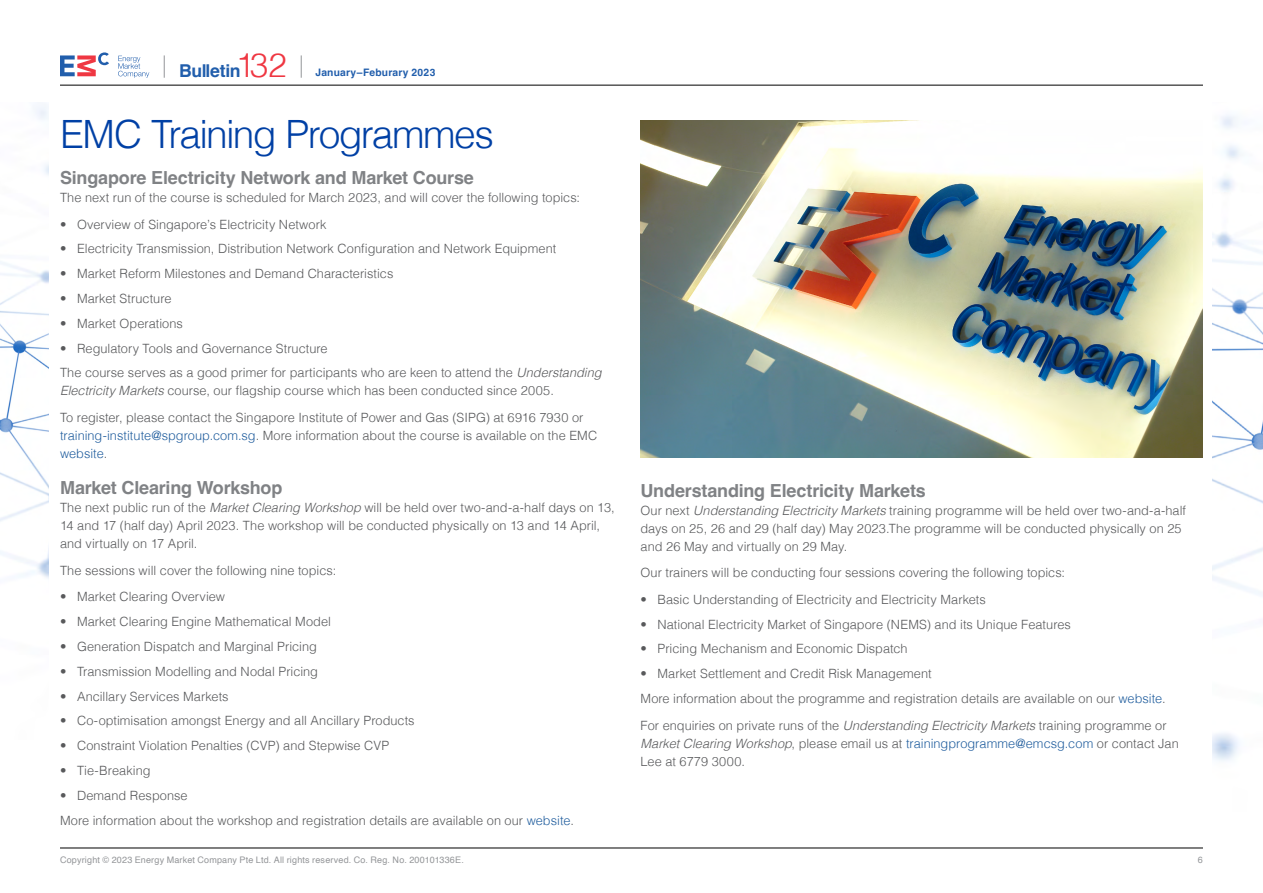
<style>
.page{position:relative;width:1263px;height:893px;background:#fff}
.page>*{position:absolute;margin:0;border:0;box-sizing:border-box;transform-origin:0 0}
.t1{font:300 39px "Helvetica";letter-spacing:-.045em;color:#0040a5}
.t2{font:700 18px "Helvetica";letter-spacing:-.01em;color:#808285}
.t3{font:700 17.7px "Helvetica";letter-spacing:-.025em;color:#215eac}
.t4{font:300 12.75px/18px "Helvetica";letter-spacing:.005em;color:#58595b}
.t5{font:700 10.35px "Helvetica";letter-spacing:.02em;color:#215eac}
.t6{font:9px "Helvetica";letter-spacing:.02em;color:#939598}
.s1{font-weight:300;font-size:33.6px;color:#ef3742}
.s2{font-style:italic}
.s3{color:#215e9e}
</style>
<div class="page">
<hr style="left:60px;top:85px;width:1143px;height:1px;background:#000">
<hr style="left:60px;top:848px;width:1143px;height:1px;background:#000">
<svg style="left:60px;top:52px;width:49px;height:24px"></svg>
<svg style="left:118px;top:56px;width:31px;height:22px"></svg>
<svg style="left:164px;top:55px;width:1px;height:23px"></svg>
<svg style="left:301px;top:55px;width:1px;height:23px"></svg>
<img style="left:1212px;top:115px;width:51px;height:646px">
<img style="left:0;top:104px;width:49px;height:475px">
<img style="left:640px;top:120px;width:563px;height:337px">
<h3 class="t3" style="left:179px;top:60px;width:109px">Bulletin<span class="s1">132</span></h3>
<p class="t5" style="left:315px;top:66px;width:121px">January–Feburary 2023</p>
<h1 class="t1" style="left:60px;top:101px;width:435px">EMC Training Programmes</h1>
<h2 class="t2" style="left:60px;top:167px;width:415px">Singapore Electricity Network and Market Course</h2>
<p class="t4" style="left:60px;top:188px;width:522px">The next run of the course is scheduled for March 2023, and will cover the following topics:</p>
<p class="t4" style="left:60px;top:214px;width:268px">• Overview of Singapore’s Electricity Network</p>
<p class="t4" style="left:60px;top:239px;width:498px">• Electricity Transmission, Distribution Network Configuration and Network Equipment</p>
<p class="t4" style="left:60px;top:264px;width:335px">• Market Reform Milestones and Demand Characteristics</p>
<p class="t4" style="left:60px;top:288px;width:113px">• Market Structure</p>
<p class="t4" style="left:60px;top:313px;width:124px">• Market Operations</p>
<p class="t4" style="left:60px;top:335px;width:543px;line-height:24.8px">• Regulatory Tools and Governance Structure<br>The course serves as a good primer for participants who are keen to attend the <span class="s2">Understanding</span></p>
<p class="t4" style="left:60px;top:377px;width:525px;line-height:26.5px"><span class="s2">Electricity Markets</span> course, our flagship course which has been conducted since 2005.<br>To register, please contact the Singapore Institute of Power and Gas (SIPG) at 6916 7930 or</p>
<p class="t4" style="left:60px;top:425px;width:539px"><span class="s3">training-institute@spgroup.com.sg</span>. More information about the course is available on the EMC <span class="s3">website</span>.</p>
<h2 class="t2" style="left:60px;top:477px;width:224px">Market Clearing Workshop</h2>
<p class="t4" style="left:60px;top:498px;width:556px">The next public run of the <span class="s2">Market Clearing Workshop</span> will be held over two-and-a-half days on 13,<br>14 and 17 (half day) April 2023. The workshop will be conducted physically on 13 and 14 April, and virtually on 17 April.</p>
<p class="t4" style="left:60px;top:560px;width:278px">The sessions will cover the following nine topics:</p>
<p class="t4" style="left:60px;top:587px;width:167px">• Market Clearing Overview</p>
<p class="t4" style="left:60px;top:612px;width:273px">• Market Clearing Engine Mathematical Model</p>
<p class="t4" style="left:60px;top:637px;width:258px">• Generation Dispatch and Marginal Pricing</p>
<p class="t4" style="left:60px;top:661px;width:260px">• Transmission Modelling and Nodal Pricing</p>
<p class="t4" style="left:60px;top:686px;width:170px">• Ancillary Services Markets</p>
<p class="t4" style="left:60px;top:711px;width:356px">• Co-optimisation amongst Energy and all Ancillary Products</p>
<p class="t4" style="left:60px;top:736px;width:331px">• Constraint Violation Penalties (CVP) and Stepwise CVP</p>
<p class="t4" style="left:60px;top:761px;width:92px">• Tie-Breaking</p>
<p class="t4" style="left:60px;top:782px;width:515px;line-height:24.8px">• Demand Response<br>More information about the workshop and registration details are available on our <span class="s3">website</span>.</p>
<h2 class="t2" style="left:640px;top:479px;width:287px">Understanding Electricity Markets</h2>
<p class="t4" style="left:640px;top:500px;width:547px">Our next <span class="s2">Understanding Electricity Markets</span> training programme will be held over two-and-a-half days on 25, 26 and 29 (half day) May 2023.The programme will be conducted physically on 25 and 26 May and virtually on 29 May.</p>
<p class="t4" style="left:640px;top:563px;width:426px">Our trainers will be conducting four sessions covering the following topics:</p>
<p class="t4" style="left:640px;top:589px;width:347px">• Basic Understanding of Electricity and Electricity Markets</p>
<p class="t4" style="left:640px;top:614px;width:432px">• National Electricity Market of Singapore (NEMS) and its Unique Features</p>
<p class="t4" style="left:640px;top:639px;width:269px">• Pricing Mechanism and Economic Dispatch</p>
<p class="t4" style="left:640px;top:660px;width:527px;line-height:24.8px">• Market Settlement and Credit Risk Management<br>More information about the programme and registration details are available on our <span class="s3">website</span>.</p>
<p class="t4" style="left:640px;top:715px;width:540px">For enquiries on private runs of the <span class="s2">Understanding Electricity Markets</span> training programme or<br><span class="s2">Market Clearing Workshop</span>, please email us at <span class="s3">trainingprogramme@emcsg.com</span> or contact Jan<br>Lee at 6779 3000.</p>
<p class="t6" style="left:60px;top:853px;width:405px">Copyright © 2023 Energy Market Company Pte Ltd. All rights reserved. Co. Reg. No. 200101336E.</p>
<p class="t6" style="left:1198px;top:853px;width:7px">6</p>
</div>
